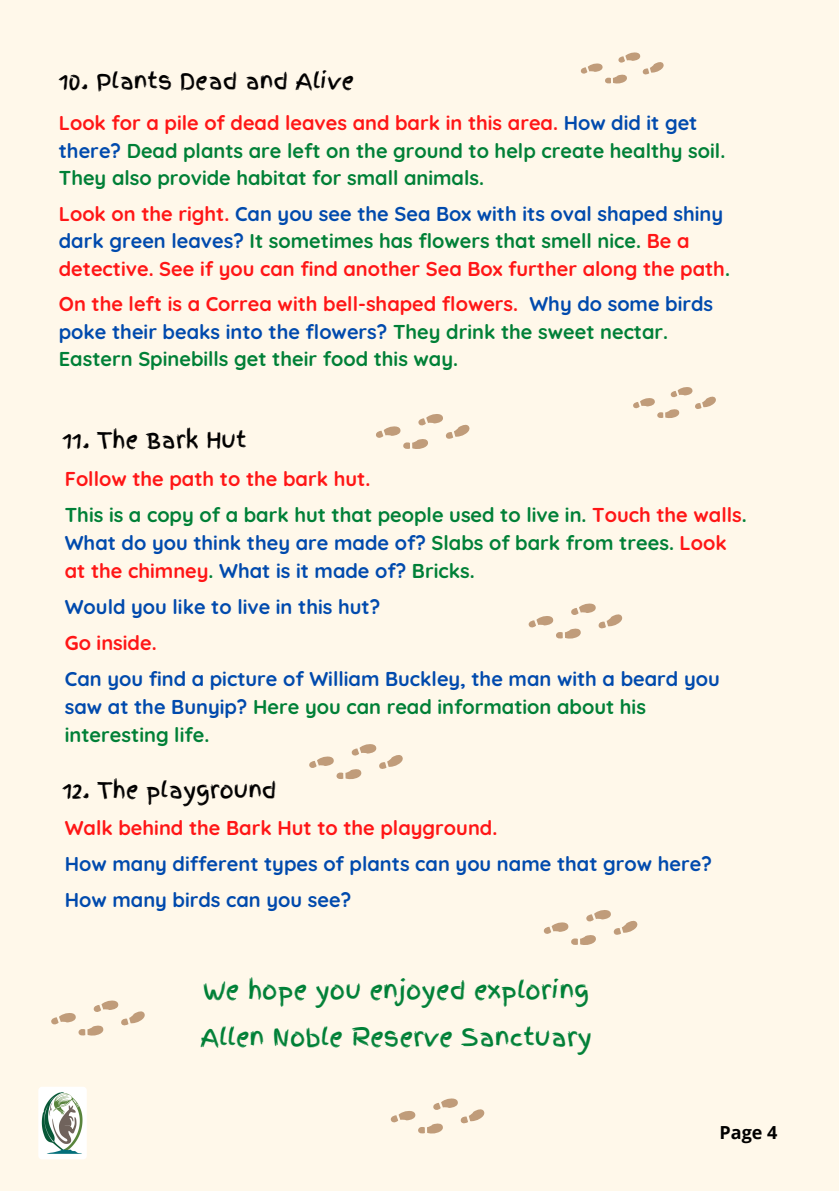
<style>
.page{position:relative;width:839px;height:1191px;background:#fff}
.page>*{position:absolute;margin:0;border:0;box-sizing:border-box;transform-origin:0 0}
.t1{font:24px "Finger Paint";color:#008037}
.t2{font:22px "Finger Paint";color:#000}
.t3{font:700 20px/27.6px "Quicksand";color:#008037}
.t4{font:700 20px/27.6px "Quicksand";color:#ff1616}
.t5{font:700 20px/28px "Quicksand";color:#004aad}
.t6{font:700 18px "Open Sans";color:#000}
.s1{color:#ff1616}
.s2{color:#004aad}
.s3{color:#008037}
</style>
<div class="page">
<div style="left:0;top:0;width:838px;height:1190px;background:#fff8ea"></div>
<svg style="left:309px;top:744px;width:94px;height:36px"></svg>
<svg style="left:376px;top:414px;width:94px;height:35px"></svg>
<svg style="left:543px;top:910px;width:95px;height:35px"></svg>
<svg style="left:528px;top:603px;width:95px;height:36px"></svg>
<svg style="left:51px;top:1000px;width:94px;height:36px"></svg>
<svg style="left:633px;top:387px;width:83px;height:31px"></svg>
<svg style="left:580px;top:52px;width:84px;height:32px"></svg>
<svg style="left:390px;top:1098px;width:95px;height:36px"></svg>
<img style="left:38px;top:1087px;width:49px;height:72px;border-radius:4px">
<p class="t2" style="left:59px;top:65px;width:297px">10. Plants Dead and Alive</p>
<p class="t3" style="left:59px;top:109px;width:668px"><span class="s1">Look for a pile of dead leaves and bark in this area.</span> <span class="s2">How did it get there?</span> Dead plants are left on the ground to help create healthy soil.<br>They also provide habitat for small animals.</p>
<p class="t4" style="left:59px;top:199px;width:672px">Look on the right. <span class="s2">Can you see the Sea Box with its oval shaped shiny dark green leaves?</span> <span class="s3">It sometimes has flowers that smell nice.</span> Be a detective. See if you can find another Sea Box further along the path<span class="s3">.</span></p>
<p class="t3" style="left:59px;top:290px;width:656px"><span class="s1">On the left is a Correa with bell-shaped flowers.</span> <span class="s2">Why do some birds poke their beaks into the flowers?</span> They drink the sweet nectar.<br>Eastern Spinebills get their food this way.</p>
<p class="t2" style="left:63px;top:424px;width:185px">11. The Bark Hut</p>
<p class="t4" style="left:65px;top:465px;width:307px">Follow the path to the bark hut.</p>
<p class="t3" style="left:65px;top:501px;width:683px">This is a copy of a bark hut that people used to live in. <span class="s1">Touch the walls</span>.<br><span class="s2">What do you think they are made of?</span> Slabs of bark from trees. <span class="s1">Look at the chimney</span>. <span class="s2">What is it made of?</span> Bricks.</p>
<p class="t5" style="left:65px;top:593px;width:317px">Would you like to live in this hut?</p>
<p class="t4" style="left:65px;top:629px;width:93px">Go inside.</p>
<p class="t5" style="left:65px;top:665px;width:656px">Can you find a picture of William Buckley, the man with a beard you saw at the Bunyip? <span class="s3">Here you can read information about his interesting life.</span></p>
<p class="t2" style="left:63px;top:774px;width:215px">12. The playground</p>
<p class="t4" style="left:65px;top:813px;width:434px">Walk behind the Bark Hut to the playground.</p>
<p class="t5" style="left:65px;top:849px;width:648px">How many different types of plants can you name that grow here?</p>
<p class="t5" style="left:65px;top:885px;width:288px">How many birds can you see?</p>
<p class="t1" style="left:203px;top:973px;width:387px">We hope you enjoyed exploring</p>
<p class="t1" style="left:201px;top:1020px;width:393px">Allen Noble Reserve Sanctuary</p>
<p class="t6" style="left:719px;top:1120px;width:59px">Page 4</p>
</div>
